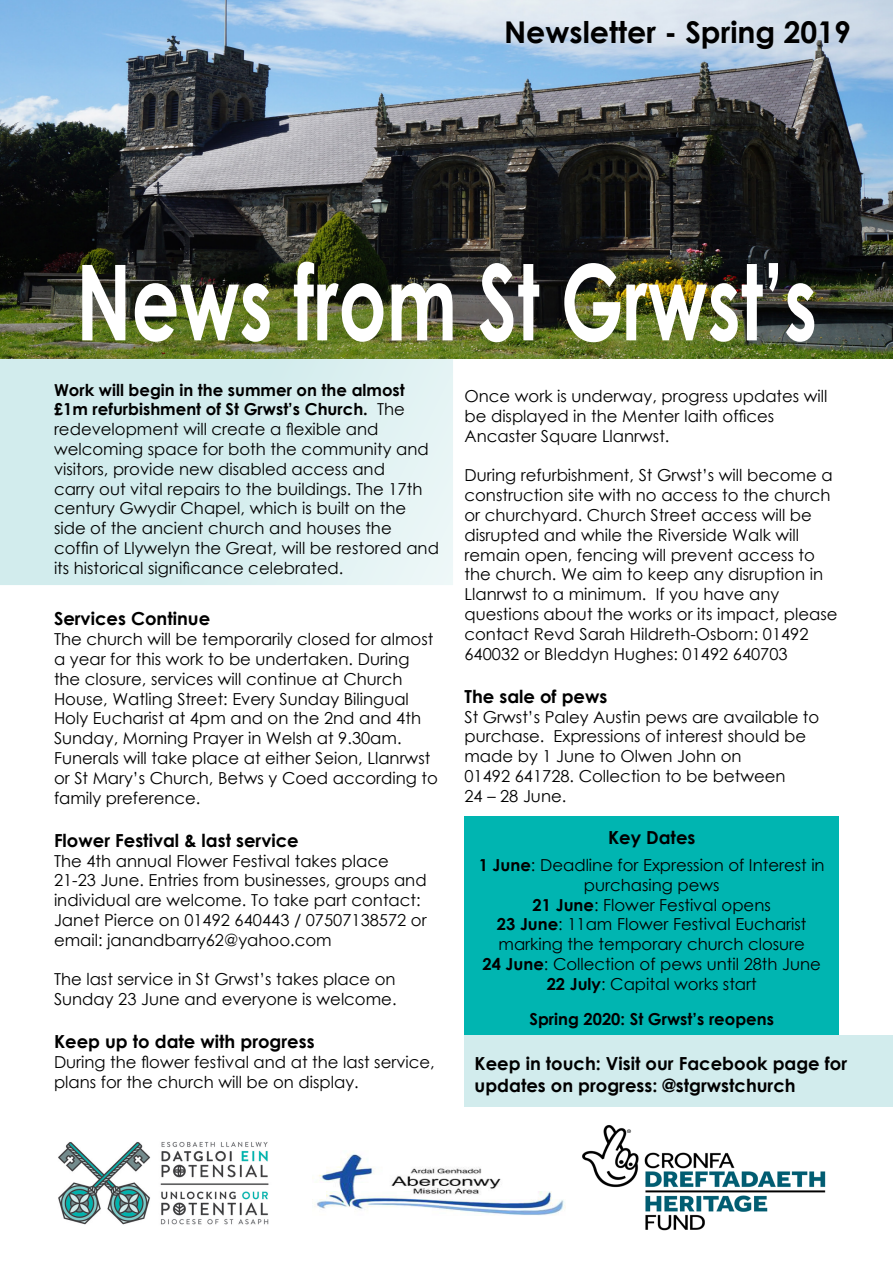
<style>
.page{position:relative;width:893px;height:1263px;background:#fff}
.page>*{position:absolute;margin:0;border:0;box-sizing:border-box;transform-origin:0 0}
.t1{font:700 105px "Century Gothic";color:#fff;scale:.71 1}
.t2{font:700 30px "Century Gothic";color:#000}
.t3{font:700 18px "Century Gothic";color:#000}
.t4{font:16.5px/19.8px "Century Gothic";color:#000}
.t5{font:700 16.5px "Century Gothic";color:#000}
.s1{font-weight:700}
</style>
<div class="page">
<svg style="left:0;top:358px;width:453px;height:227px;background:#d7edee"></svg>
<img style="left:0;top:0;width:893px;height:358px">
<img style="left:58px;top:1142px;width:211px;height:83px">
<img style="left:582px;top:1125px;width:244px;height:106px">
<div style="left:464px;top:816px;width:375px;height:219px;background:#00b5b1"></div>
<div style="left:464px;top:1035px;width:429px;height:72px;background:#d2eced"></div>
<img style="left:314px;top:1154px;width:251px;height:62px">
<p class="t2" style="left:504px;top:10px;width:348px">Newsletter - Spring 2019</p>
<p class="t1" style="left:76px;top:223px;width:1045px">News from St Grwst’s</p>
<p class="t4" style="left:54px;top:379px;width:386px"><span class="s1">Work will begin in the summer on the almost £1m refurbishment of St Grwst’s Church.</span> The redevelopment will create a flexible and welcoming space for both the community and visitors, provide new disabled access and<br>carry out vital repairs to the buildings. The 17th century Gwydir Chapel, which is built on the side of the ancient church and houses the coffin of Llywelyn the Great, will be restored and its historical significance celebrated.</p>
<p class="t3" style="left:54px;top:605px;width:158px">Services Continue</p>
<p class="t4" style="left:54px;top:629px;width:381px">The church will be temporarily closed for almost a year for this work to be undertaken. During the closure, services will continue at Church House, Watling Street: Every Sunday Bilingual Holy Eucharist at 4pm and on the 2nd and 4th</p>
<p class="t4" style="left:54px;top:728px;width:385px">Sunday, Morning Prayer in Welsh at 9.30am.<br>Funerals will take place at either Seion, Llanrwst or St Mary’s Church, Betws y Coed according to family preference.</p>
<p class="t3" style="left:54px;top:827px;width:246px">Flower Festival &amp; last service</p>
<p class="t4" style="left:54px;top:850px;width:336px">The 4th annual Flower Festival takes place</p>
<p class="t4" style="left:54px;top:870px;width:374px">21-23 June. Entries from businesses, groups and individual are welcome. To take part contact:<br>Janet Pierce on 01492 640443 / 07507138572 or email: janandbarry62@yahoo.com</p>
<p class="t4" style="left:54px;top:969px;width:343px">The last service in St Grwst’s takes place on</p>
<p class="t4" style="left:54px;top:989px;width:344px">Sunday 23 June and everyone is welcome.</p>
<p class="t3" style="left:54px;top:1028px;width:262px">Keep up to date with progress</p>
<p class="t4" style="left:54px;top:1052px;width:382px">During the flower festival and at the last service, plans for the church will be on display.</p>
<p class="t4" style="left:464px;top:386px;width:364px">Once work is underway, progress updates will be displayed in the Menter Iaith offices</p>
<p class="t4" style="left:464px;top:426px;width:207px">Ancaster Square Llanrwst.</p>
<p class="t4" style="left:464px;top:465px;width:370px">During refurbishment, St Grwst’s will become a construction site with no access to the church or churchyard. Church Street access will be disrupted and while the Riverside Walk will</p>
<p class="t4" style="left:464px;top:544px;width:360px">remain open, fencing will prevent access to the church. We aim to keep any disruption in<br>Llanrwst to a minimum. If you have any</p>
<p class="t4" style="left:464px;top:604px;width:374px">questions about the works or its impact, please contact Revd Sarah Hildreth-Osborn: 01492<br>640032 or Bleddyn Hughes: 01492 640703</p>
<p class="t3" style="left:464px;top:683px;width:144px">The sale of pews</p>
<p class="t4" style="left:464px;top:706px;width:356px">St Grwst’s Paley Austin pews are available to purchase. Expressions of interest should be made by 1 June to Olwen John on</p>
<p class="t4" style="left:464px;top:766px;width:323px">01492 641728. Collection to be between</p>
<p class="t4" style="left:464px;top:786px;width:103px">24 – 28 June.</p>
<p class="t3" style="left:608px;top:823px;width:89px">Key Dates</p>
<p class="t4" style="left:479px;top:855px;width:347px;text-align:center"><span class="s1">1 June</span>: Deadline for Expression of Interest in purchasing pews</p>
<p class="t4" style="left:533px;top:894px;width:240px"><span class="s1">21 June</span>: Flower Festival opens</p>
<p class="t4" style="left:497px;top:914px;width:311px"><span class="s1">23 June</span>: 11am Flower Festival Eucharist</p>
<p class="t4" style="left:498px;top:934px;width:308px">marking the temporary church closure</p>
<p class="t4" style="left:482px;top:954px;width:340px"><span class="s1">24 June</span>: Collection of pews until 28th June</p>
<p class="t4" style="left:547px;top:974px;width:212px"><span class="s1">22 July</span>: Capital works start</p>
<p class="t5" style="left:529px;top:1007px;width:246px">Spring 2020: St Grwst’s reopens</p>
<p class="t3" style="left:475px;top:1050px;width:374px">Keep in touch: Visit our Facebook page for</p>
<p class="t3" style="left:475px;top:1072px;width:323px">updates on progress: @stgrwstchurch</p>
</div>
